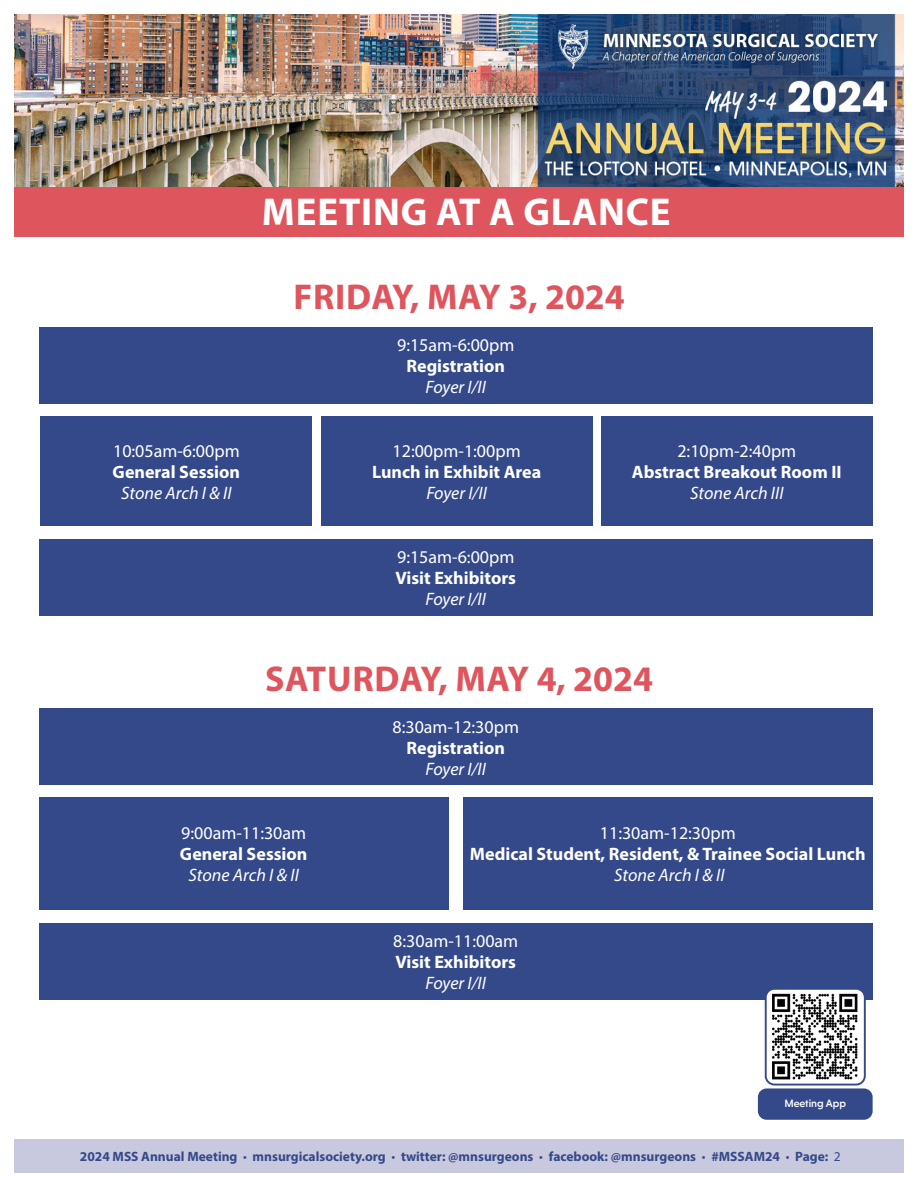
<style>
.page{position:relative;width:918px;height:1188px;background:#fff}
.page>*{position:absolute;margin:0;border:0;box-sizing:border-box;transform-origin:0 0}
.t1{font:700 39px "Myriad Pro";letter-spacing:.02em;color:#fff}
.t2{font:700 36px "Myriad Pro";color:#de555d}
.t3{font:700 18px "Myriad Pro";color:#fff}
.t4{font:18px "Myriad Pro";color:#fff}
.t5{font:italic 18px "Myriad Pro";color:#fff}
.t6{font:700 13.5px "Myriad Pro";color:#344989}
.t7{font:500 10.8px "Niveau Grotesk";color:#fff}
.s1{font-weight:400}
</style>
<div class="page">
<div style="left:14px;top:1139px;width:890px;height:33px;background:#c8c9de"></div>
<div style="left:14px;top:184px;width:890px;height:53px;background:#de555d"></div>
<img style="left:14px;top:15px;width:890px;height:171px">
<div style="left:39px;top:327px;width:834px;height:77px;background:#344989"></div>
<div style="left:39px;top:539px;width:834px;height:77px;background:#344989"></div>
<div style="left:39px;top:923px;width:834px;height:77px;background:#344989"></div>
<div style="left:39px;top:708px;width:834px;height:77px;background:#344989"></div>
<div style="left:321px;top:416px;width:271px;height:110px;background:#344989"></div>
<div style="left:601px;top:416px;width:272px;height:110px;background:#344989"></div>
<div style="left:41px;top:416px;width:271px;height:110px;background:#344989"></div>
<div style="left:39px;top:797px;width:410px;height:113px;background:#344989"></div>
<div style="left:463px;top:797px;width:410px;height:113px;background:#344989"></div>
<img style="left:769px;top:991px;width:93px;height:92px">
<div style="left:765px;top:988px;width:101px;height:98px;border:2px solid #344989;border-radius:9px"></div>
<div style="left:758px;top:1088px;width:115px;height:32px;background:#344989;border-radius:9px"></div>
<p class="t1" style="left:262px;top:186px;width:410px">MEETING AT A GLANCE</p>
<p class="t2" style="left:293px;top:273px;width:333px">FRIDAY, MAY 3, 2024</p>
<p class="t4" style="left:113px;top:440px;width:128px">10:05am-6:00pm</p>
<p class="t3" style="left:113px;top:460px;width:129px">General Session</p>
<p class="t5" style="left:121px;top:482px;width:112px">Stone Arch I &amp; II</p>
<p class="t4" style="left:397px;top:334px;width:119px">9:15am-6:00pm</p>
<p class="t3" style="left:406px;top:354px;width:100px">Registration</p>
<p class="t5" style="left:426px;top:376px;width:62px">Foyer I/II</p>
<p class="t4" style="left:393px;top:440px;width:130px">12:00pm-1:00pm</p>
<p class="t3" style="left:372px;top:460px;width:171px">Lunch in Exhibit Area</p>
<p class="t5" style="left:426px;top:482px;width:62px">Foyer I/II</p>
<p class="t4" style="left:397px;top:546px;width:119px">9:15am-6:00pm</p>
<p class="t3" style="left:395px;top:566px;width:122px">Visit Exhibitors</p>
<p class="t5" style="left:426px;top:588px;width:62px">Foyer I/II</p>
<p class="t4" style="left:677px;top:440px;width:120px">2:10pm-2:40pm</p>
<p class="t3" style="left:632px;top:460px;width:211px">Abstract Breakout Room II</p>
<p class="t5" style="left:690px;top:482px;width:95px">Stone Arch III</p>
<p class="t2" style="left:265px;top:656px;width:390px">SATURDAY, MAY 4, 2024</p>
<p class="t4" style="left:392px;top:715px;width:128px">8:30am-12:30pm</p>
<p class="t3" style="left:406px;top:736px;width:100px">Registration</p>
<p class="t5" style="left:426px;top:757px;width:62px">Foyer I/II</p>
<p class="t4" style="left:181px;top:822px;width:126px">9:00am-11:30am</p>
<p class="t3" style="left:180px;top:842px;width:129px">General Session</p>
<p class="t5" style="left:188px;top:864px;width:112px">Stone Arch I &amp; II</p>
<p class="t4" style="left:600px;top:822px;width:137px">11:30am-12:30pm</p>
<p class="t3" style="left:470px;top:842px;width:397px">Medical Student, Resident, &amp; Trainee Social Lunch</p>
<p class="t5" style="left:614px;top:864px;width:112px">Stone Arch I &amp; II</p>
<p class="t4" style="left:393px;top:930px;width:126px">8:30am-11:00am</p>
<p class="t3" style="left:395px;top:951px;width:122px">Visit Exhibitors</p>
<p class="t5" style="left:426px;top:972px;width:62px">Foyer I/II</p>
<p class="t7" style="left:784px;top:1097px;width:63px">Meeting App</p>
<p class="t6" style="left:80px;top:1147px;width:762px">2024 MSS Annual Meeting <span class="s1">•</span> mnsurgicalsociety.org <span class="s1">•</span> twitter: @mnsurgeons <span class="s1">•</span> facebook: @mnsurgeons <span class="s1">•</span> #MSSAM24 <span class="s1">•</span> Page: <span class="s1">2</span></p>
</div>
